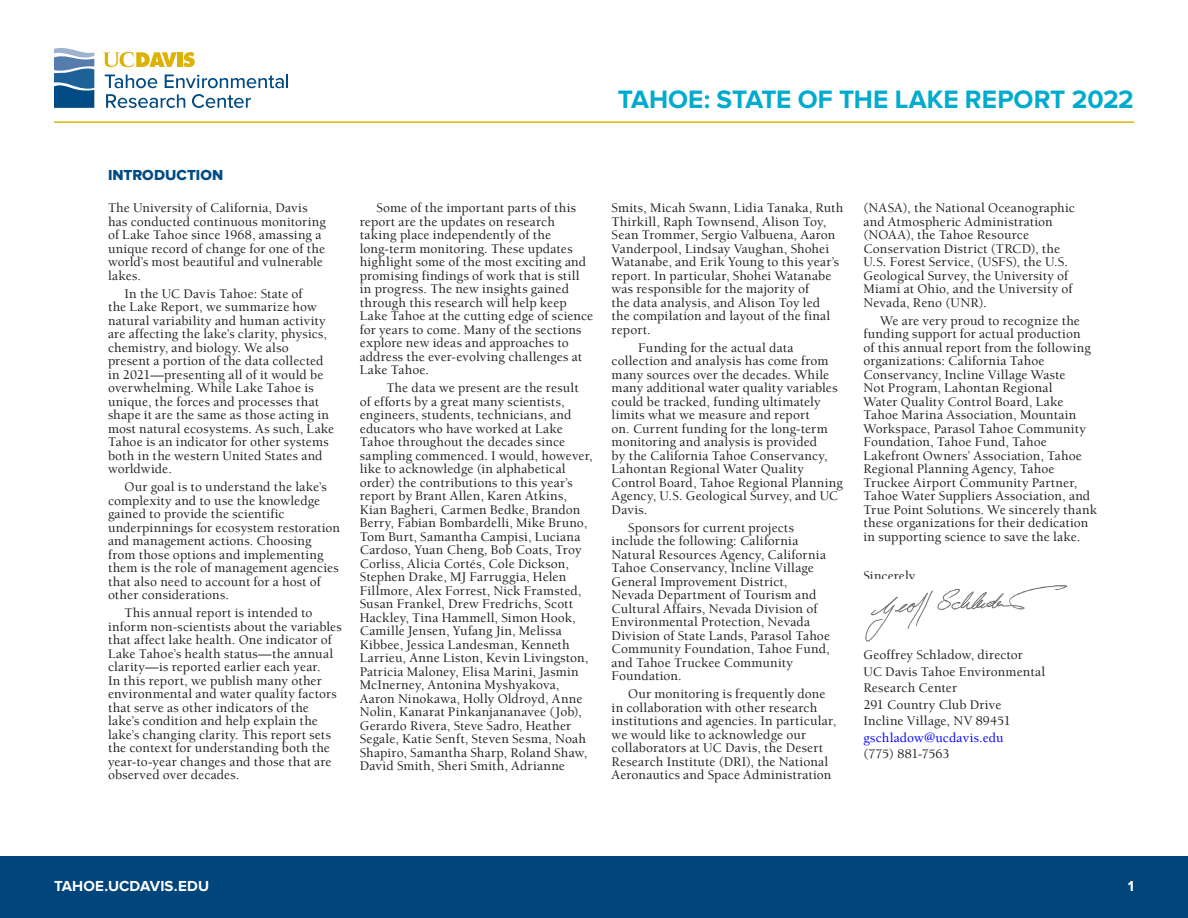
<style>
.page{position:relative;width:1188px;height:918px;background:#fff}
.page>*{position:absolute;margin:0;border:0;box-sizing:border-box;transform-origin:0 0}
.t1{font:700 26.1px "Proxima Nova";color:#00abcd}
.t2{font:700 15.15px "Proxima Nova";letter-spacing:.01em;color:#fff}
._01_Category{font:15.15px "Proxima Nova Extrabld";letter-spacing:.005em;color:#004b84}
._05_Text2{font:500 13.5px/13.5px "Berkeley UC Davis";letter-spacing:.01em;color:#231f20}
.s1{color:#00f}
</style>
<div class="page">
<div style="left:0;top:856px;width:1188px;height:62px;background:#00457b"></div>
<hr style="left:54px;top:121px;width:1080px;height:2px;background:#deb308">
<svg style="left:183px;top:52px;width:12px;height:15px"></svg>
<div style="left:177px;top:52px;width:5px;height:15px;background:#ddb207"></div>
<svg style="left:103px;top:52px;width:74px;height:15px"></svg>
<svg style="left:105px;top:75px;width:52px;height:13px"></svg>
<svg style="left:165px;top:75px;width:123px;height:13px"></svg>
<svg style="left:106px;top:94px;width:79px;height:14px"></svg>
<svg style="left:192px;top:94px;width:59px;height:14px"></svg>
<svg style="left:54px;top:48px;width:40px;height:60px;background:#4d7faa"></svg>
<img style="left:865px;top:585px;width:202px;height:57px">
<h1 class="t1" style="left:618px;top:85px;width:518px">TAHOE: STATE OF THE LAKE REPORT 2022</h1>
<p class="_01_Category" style="left:108px;top:166px;width:117px">INTRODUCTION</p>
<p class="_05_Text2" style="left:108px;top:201px;width:219px">The University of California, Davis has conducted continuous monitoring of Lake Tahoe since 1968, amassing a unique record of change for one of the world’s most beautiful and vulnerable lakes.</p>
<p class="_05_Text2" style="left:108px;top:286px;width:228px;text-indent:17px">In the UC Davis Tahoe: State of<br>the Lake Report, we summarize how natural variability and human activity are affecting the lake’s clarity, physics, chemistry, and biology. We also present a portion of the data collected in 2021—presenting all of it would be overwhelming. While Lake Tahoe is unique, the forces and processes that shape it are the same as those acting in most natural ecosystems. As such, Lake Tahoe is an indicator for other systems both in the western United States and worldwide.</p>
<p class="_05_Text2" style="left:108px;top:480px;width:234px;text-indent:17px">Our goal is to understand the lake’s complexity and to use the knowledge gained to provide the scientific underpinnings for ecosystem restoration and management actions. Choosing from those options and implementing them is the role of management agencies that also need to account for a host of other considerations.</p>
<p class="_05_Text2" style="left:108px;top:606px;width:235px;text-indent:17px">This annual report is intended to inform non-scientists about the variables that affect lake health. One indicator of Lake Tahoe’s health status—the annual clarity—is reported earlier each year.<br>In this report, we publish many other environmental and water quality factors that serve as other indicators of the lake’s condition and help explain the lake’s changing clarity. This report sets the context for understanding both the year-to-year changes and those that are observed over decades.</p>
<p class="_05_Text2" style="left:360px;top:201px;width:235px;text-indent:17px">Some of the important parts of this report are the updates on research taking place independently of the long-term monitoring. These updates highlight some of the most exciting and promising findings of work that is still in progress. The new insights gained through this research will help keep Lake Tahoe at the cutting edge of science for years to come. Many of the sections explore new ideas and approaches to address the ever-evolving challenges at Lake Tahoe.</p>
<p class="_05_Text2" style="left:360px;top:381px;width:234px;text-indent:27px">The data we present are the result of efforts by a great many scientists, engineers, students, technicians, and educators who have worked at Lake Tahoe throughout the decades since sampling commenced. I would, however, like to acknowledge (in alphabetical order) the contributions to this year’s report by Brant Allen, Karen Atkins, Kian Bagheri, Carmen Bedke, Brandon Berry, Fabian Bombardelli, Mike Bruno, Tom Burt, Samantha Campisi, Luciana Cardoso, Yuan Cheng, Bob Coats, Troy Corliss, Alicia Cortés, Cole Dickson, Stephen Drake, MJ Farruggia, Helen Fillmore, Alex Forrest, Nick Framsted, Susan Frankel, Drew Fredrichs, Scott Hackley, Tina Hammell, Simon Hook, Camille Jensen, Yufang Jin, Melissa Kibbee, Jessica Landesman, Kenneth Larrieu, Anne Liston, Kevin Livingston, Patricia Maloney, Elisa Marini, Jasmin McInerney, Antonina Myshyakova, Aaron Ninokawa, Holly Oldroyd, Anne Nolin, Kanarat Pinkanjananavee (Job), Gerardo Rivera, Steve Sadro, Heather Segale, Katie Senft, Steven Sesma, Noah Shapiro, Samantha Sharp, Roland Shaw, David Smith, Sheri Smith, Adrianne</p>
<p class="_05_Text2" style="left:612px;top:201px;width:233px">Smits, Micah Swann, Lidia Tanaka, Ruth Thirkill, Raph Townsend, Alison Toy, Sean Trommer, Sergio Valbuena, Aaron Vanderpool, Lindsay Vaughan, Shohei Watanabe, and Erik Young to this year’s report. In particular, Shohei Watanabe was responsible for the majority of<br>the data analysis, and Alison Toy led<br>the compilation and layout of the final report.</p>
<p class="_05_Text2" style="left:612px;top:340px;width:233px;text-indent:27px">Funding for the actual data collection and analysis has come from many sources over the decades. While many additional water quality variables could be tracked, funding ultimately limits what we measure and report<br>on. Current funding for the long-term monitoring and analysis is provided<br>by the California Tahoe Conservancy, Lahontan Regional Water Quality Control Board, Tahoe Regional Planning Agency, U.S. Geological Survey, and UC Davis.</p>
<p class="_05_Text2" style="left:612px;top:520px;width:220px;text-indent:17px">Sponsors for current projects include the following: California<br>Natural Resources Agency, California<br>Tahoe Conservancy, Incline Village<br>General Improvement District,<br>Nevada Department of Tourism and<br>Cultural Affairs, Nevada Division of<br>Environmental Protection, Nevada<br>Division of State Lands, Parasol Tahoe<br>Community Foundation, Tahoe Fund, and Tahoe Truckee Community<br>Foundation.</p>
<p class="_05_Text2" style="left:612px;top:687px;width:226px;text-indent:17px">Our monitoring is frequently done in collaboration with other research institutions and agencies. In particular, we would like to acknowledge our collaborators at UC Davis, the Desert Research Institute (DRI), the National Aeronautics and Space Administration</p>
<p class="_05_Text2" style="left:863px;top:201px;width:213px">(NASA), the National Oceanographic and Atmospheric Administration (NOAA), the Tahoe Resource<br>Conservation District (TRCD), the<br>U.S. Forest Service, (USFS), the U.S.<br>Geological Survey, the University of<br>Miami at Ohio, and the University of<br>Nevada, Reno (UNR).</p>
<p class="_05_Text2" style="left:863px;top:313px;width:235px;text-indent:17px">We are very proud to recognize the funding support for actual production<br>of this annual report from the following organizations: California Tahoe Conservancy, Incline Village Waste<br>Not Program, Lahontan Regional<br>Water Quality Control Board, Lake Tahoe Marina Association, Mountain Workspace, Parasol Tahoe Community Foundation, Tahoe Fund, Tahoe Lakefront Owners’ Association, Tahoe Regional Planning Agency, Tahoe Truckee Airport Community Partner, Tahoe Water Suppliers Association, and True Point Solutions. We sincerely thank these organizations for their dedication in supporting science to save the lake.</p>
<p class="_05_Text2" style="left:863px;top:568px;width:56px">Sincerely,</p>
<p class="_05_Text2" style="left:863px;top:646px;width:183px;line-height:16.5px">Geoffrey Schladow, director<br>UC Davis Tahoe Environmental<br>Research Center<br>291 Country Club Drive<br>Incline Village, NV 89451 <span class="s1">gschladow@ucdavis.edu<br></span>(775) 881-7563</p>
<p class="t2" style="left:54px;top:877px;width:157px">TAHOE.UCDAVIS.EDU</p>
<p class="t2" style="left:1128px;top:877px;width:8px">1</p>
</div>
